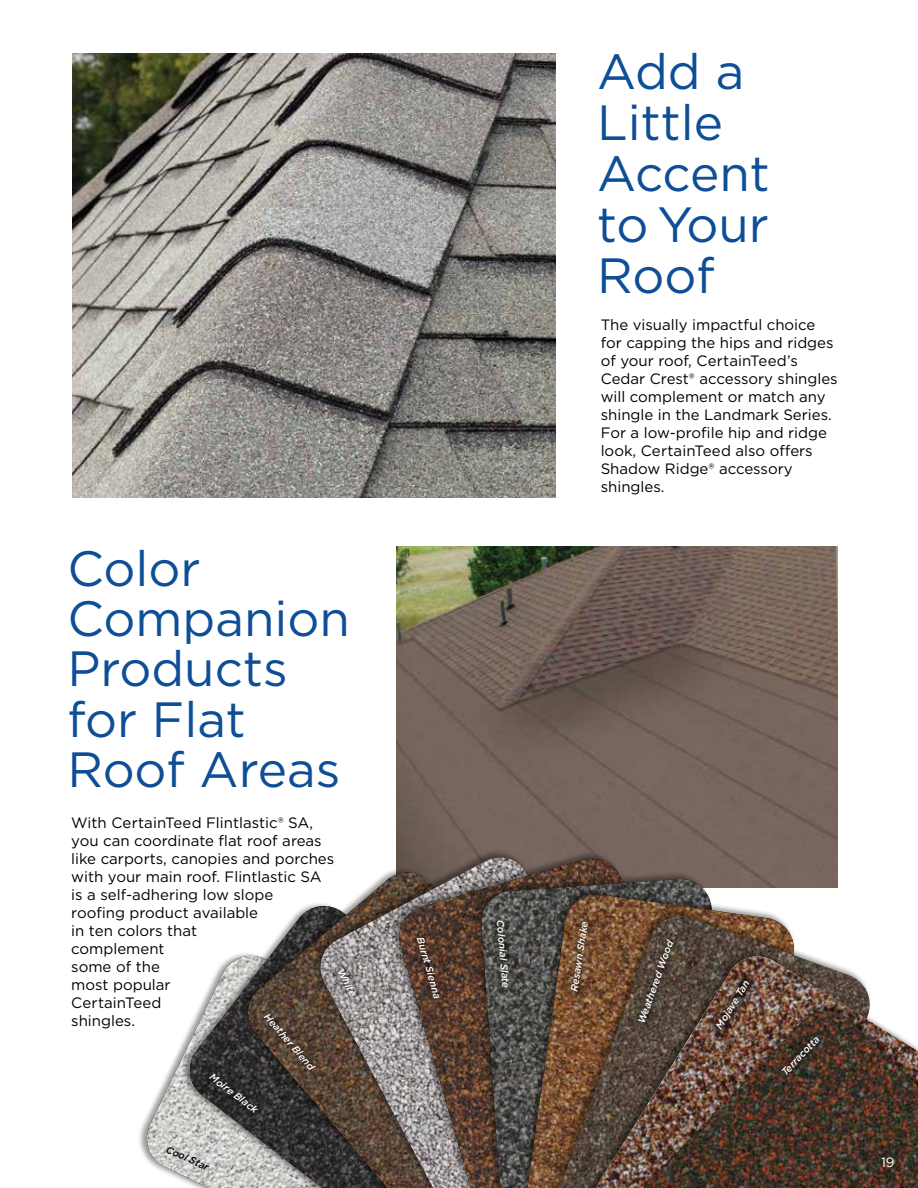
<style>
.page{position:relative;width:918px;height:1188px;background:#fff}
.page>*{position:absolute;margin:0;border:0;box-sizing:border-box;transform-origin:0 0}
.t1{font:49.5px/51px "Gotham";color:#0e4e96}
.t2{font:15px/18px "Gotham";color:#000}
.t3{font:13.5px "Gotham";color:#fff}
.t4{font:italic 500 9.9px "Gotham";color:#fff}
.t5{font:italic 500 9.9px "Gotham";color:#000}
</style>
<div class="page">
<img style="left:396px;top:546px;width:442px;height:342px">
<img style="left:73px;top:54px;width:482px;height:443px">
<div style="left:137px;top:951px;width:382px;height:237px;background:#000;opacity:.4"></div>
<img style="left:146px;top:956px;width:34px;height:232px">
<div style="left:180px;top:902px;width:386px;height:286px;background:#000;opacity:.4"></div>
<img style="left:189px;top:906px;width:49px;height:282px">
<div style="left:238px;top:866px;width:376px;height:322px;background:#000;opacity:.4"></div>
<img style="left:248px;top:873px;width:64px;height:315px">
<div style="left:312px;top:849px;width:349px;height:339px;background:#000;opacity:.4"></div>
<img style="left:319px;top:858px;width:71px;height:330px">
<div style="left:390px;top:851px;width:311px;height:337px;background:#000;opacity:.4"></div>
<img style="left:398px;top:859px;width:303px;height:329px">
<div style="left:472px;top:871px;width:261px;height:317px;background:#000;opacity:.4"></div>
<img style="left:481px;top:879px;width:250px;height:309px">
<div style="left:517px;top:886px;width:279px;height:302px;background:#000;opacity:.4"></div>
<img style="left:527px;top:894px;width:268px;height:294px">
<div style="left:547px;top:907px;width:325px;height:281px;background:#000;opacity:.4"></div>
<img style="left:560px;top:916px;width:311px;height:272px">
<div style="left:573px;top:948px;width:345px;height:240px;background:#000;opacity:.4"></div>
<svg style="left:581px;top:955px;width:337px;height:233px;background:#6b513d"></svg>
<img style="left:596px;top:956px;width:322px;height:232px">
<svg style="left:733px;top:970px;width:26px;height:27px"></svg>
<div style="left:607px;top:1002px;width:311px;height:186px;background:#000;opacity:.4"></div>
<img style="left:609px;top:1010px;width:309px;height:178px">
<img style="left:643px;top:1011px;width:275px;height:177px">
<svg style="left:202px;top:1067px;width:62px;height:53px;background:#3d3d3c"></svg>
<svg style="left:257px;top:1007px;width:65px;height:69px;background:#4f4034"></svg>
<svg style="left:318px;top:949px;width:57px;height:67px;background:#8a8381"></svg>
<svg style="left:410px;top:930px;width:36px;height:75px;background:#553c2f"></svg>
<svg style="left:489px;top:913px;width:27px;height:82px;background:#4c4d49"></svg>
<svg style="left:564px;top:915px;width:31px;height:84px;background:#704c31"></svg>
<svg style="left:631px;top:932px;width:49px;height:98px;background:#544539"></svg>
<svg style="left:775px;top:1030px;width:51px;height:52px;background:#453328"></svg>
<img style="left:709px;top:974px;width:47px;height:62px">
<h1 class="t1" style="left:67px;top:542px;width:284px;line-height:50.4px">Color<br>Companion<br>Products for Flat<br>Roof Areas</h1>
<p class="t2" style="left:71px;top:814px;width:265px">With CertainTeed Flintlastic® SA, you can coordinate flat roof areas like carports, canopies and porches with your main roof. Flintlastic SA is a self-adhering low slope<br>roofing product available<br>in ten colors that<br>complement<br>some of the<br>most popular<br>CertainTeed<br>shingles.</p>
<p class="t4" style="left:346px;top:966px;width:31px;rotate:63deg">White</p>
<p class="t4" style="left:271px;top:1010px;width:73px;rotate:49deg">Heather Blend</p>
<p class="t4" style="left:215px;top:1071px;width:59px;rotate:37deg">Moire Black</p>
<p class="t5" style="left:169px;top:1143px;width:48px;rotate:25deg">Cool Star</p>
<h1 class="t1" style="left:597px;top:45px;width:174px">Add a<br>Little<br>Accent to Your<br>Roof</h1>
<p class="t2" style="left:601px;top:315px;width:239px">The visually impactful choice for capping the hips and ridges of your roof, CertainTeed’s<br>Cedar Crest® accessory shingles will complement or match any shingle in the Landmark Series.<br>For a low-profile hip and ridge look, CertainTeed also offers<br>Shadow Ridge® accessory shingles.</p>
<p class="t4" style="left:427px;top:935px;width:65px;rotate:74deg">Burnt Sienna</p>
<p class="t4" style="left:507px;top:919px;width:70px;rotate:85deg">Colonial Slate</p>
<p class="t4" style="left:567px;top:990px;width:72px;rotate:-81deg">Resawn Shake</p>
<p class="t4" style="left:635px;top:1021px;width:89px;rotate:-70deg">Weathered Wood</p>
<p class="t4" style="left:713px;top:1024px;width:57px;rotate:-58deg">Mojave Tan</p>
<p class="t4" style="left:778px;top:1070px;width:52px;rotate:-47deg">Terracotta</p>
<p class="t3" style="left:881px;top:1153px;width:15px">19</p>
</div>
